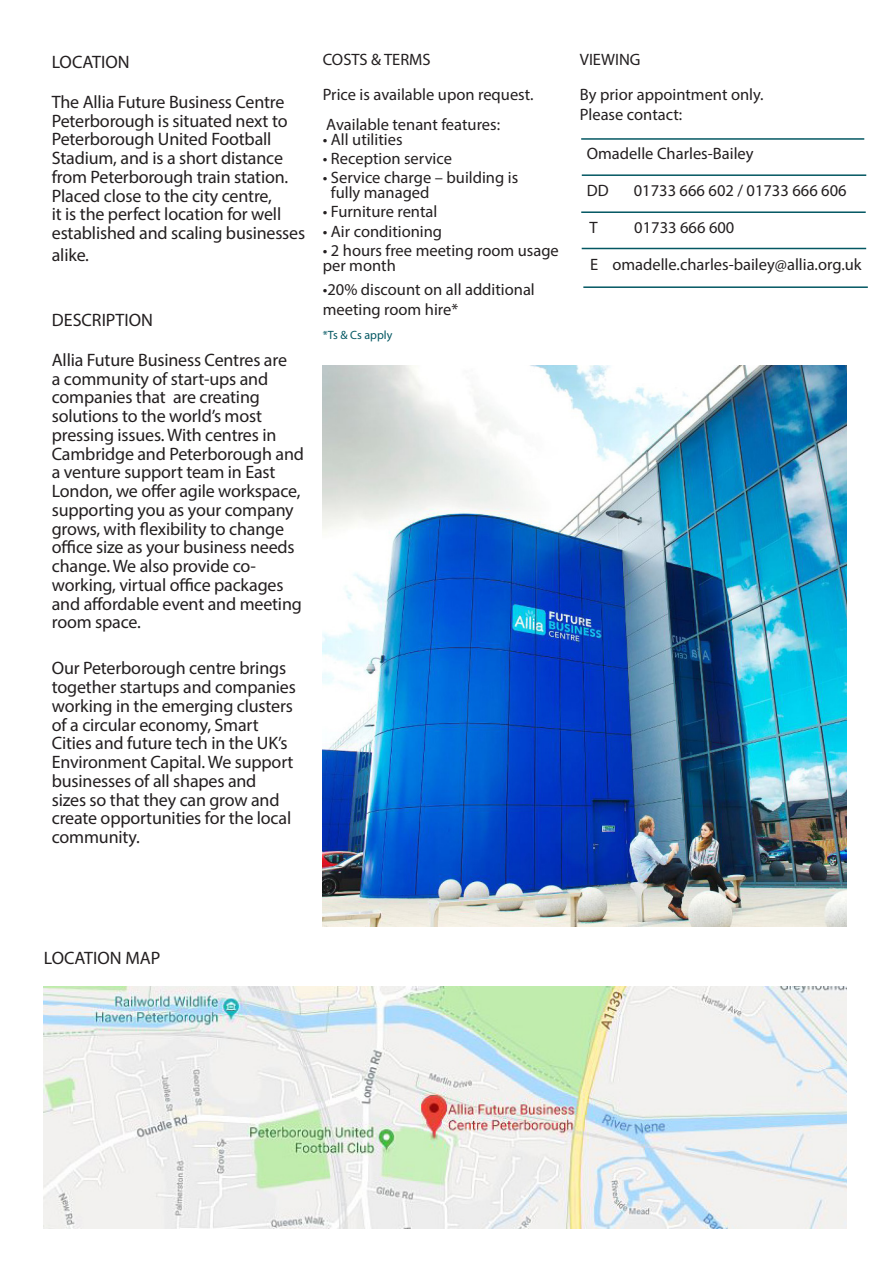
<style>
.page{position:relative;width:893px;height:1263px;background:#fff}
.page>*{position:absolute;margin:0;border:0;box-sizing:border-box;transform-origin:0 0}
.t1{font:18px/18.8px "Myriad Pro";letter-spacing:-.01em;color:#231f20}
.t2{font:16.5px/15px "Myriad Pro";color:#231f20}
.t3{font:12px "Myriad Pro";color:#035762}
</style>
<div class="page">
<hr style="left:581px;top:138px;width:283px;height:2px;background:#035762">
<hr style="left:582px;top:174px;width:284px;height:2px;background:#035762">
<hr style="left:581px;top:211px;width:285px;height:2px;background:#035762">
<hr style="left:582px;top:248px;width:284px;height:1px;background:#035762">
<hr style="left:583px;top:286px;width:285px;height:2px;background:#035762">
<img style="left:44px;top:986px;width:802px;height:243px">
<img style="left:323px;top:365px;width:523px;height:561px">
<p class="t1" style="left:52px;top:52px;width:79px">LOCATION</p>
<p class="t1" style="left:52px;top:92px;width:255px">The Allia Future Business Centre Peterborough is situated next to Peterborough United Football Stadium, and is a short distance from Peterborough train station.<br>Placed close to the city centre,<br>it is the perfect location for well established and scaling businesses</p>
<p class="t1" style="left:52px;top:245px;width:39px">alike.</p>
<p class="t1" style="left:52px;top:310px;width:103px">DESCRIPTION</p>
<p class="t1" style="left:52px;top:350px;width:254px">Allia Future Business Centres are<br>a community of start-ups and companies that are creating solutions to the world’s most pressing issues. With centres in<br>Cambridge and Peterborough and a venture support team in East<br>London, we offer agile workspace, supporting you as your company grows, with flexibility to change office size as your business needs change. We also provide co&shy;working, virtual office packages and affordable event and meeting room space.</p>
<p class="t1" style="left:52px;top:659px;width:245px">Our Peterborough centre brings together startups and companies working in the emerging clusters of a circular economy, Smart<br>Cities and future tech in the UK’s<br>Environment Capital. We support businesses of all shapes and<br>sizes so that they can grow and create opportunities for the local community.</p>
<p class="t2" style="left:323px;top:52px;width:109px">COSTS &amp; TERMS</p>
<p class="t2" style="left:323px;top:86px;width:212px">Price is available upon request.</p>
<p class="t2" style="left:326px;top:116px;width:175px">Available tenant features:</p>
<p class="t2" style="left:323px;top:131px;width:81px">• All utilities</p>
<p class="t2" style="left:323px;top:151px;width:131px">• Reception service</p>
<p class="t2" style="left:331px;top:170px;width:189px;text-indent:-8px">• Service charge – building is fully managed</p>
<p class="t2" style="left:323px;top:204px;width:116px">• Furniture rental</p>
<p class="t2" style="left:323px;top:223px;width:121px">• Air conditioning</p>
<p class="t2" style="left:323px;top:243px;width:238px">• 2 hours free meeting room usage per month</p>
<p class="t2" style="left:323px;top:279px;width:214px;line-height:19.8px">•20% discount on all additional meeting room hire*</p>
<p class="t3" style="left:323px;top:327px;width:71px">*Ts &amp; Cs apply</p>
<p class="t2" style="left:580px;top:52px;width:62px">VIEWING</p>
<p class="t2" style="left:580px;top:84px;width:185px;line-height:19.8px">By prior appointment only.<br>Please contact:</p>
<p class="t2" style="left:587px;top:146px;width:168px">Omadelle Charles-Bailey</p>
<p class="t2" style="left:587px;top:183px;width:23px">DD</p>
<p class="t2" style="left:634px;top:183px;width:214px">01733 666 602 / 01733 666 606</p>
<p class="t2" style="left:590px;top:219px;width:10px">T</p>
<p class="t2" style="left:634px;top:219px;width:102px">01733 666 600</p>
<p class="t2" style="left:590px;top:256px;width:273px">E omadelle.charles-bailey@allia.org.uk</p>
<p class="t1" style="left:44px;top:948px;width:118px">LOCATION MAP</p>
</div>
